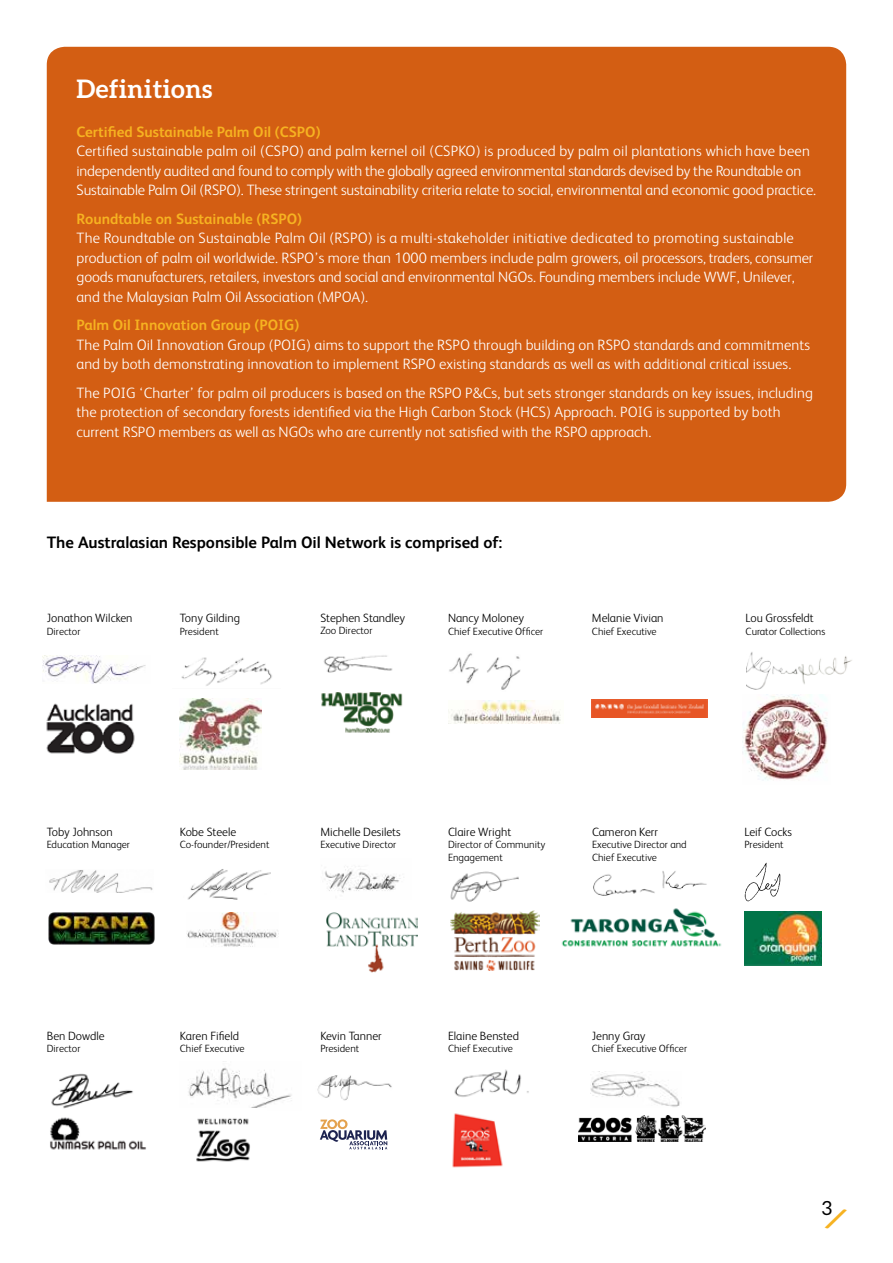
<style>
.page{position:relative;width:893px;height:1263px;background:#fff}
.page>*{position:absolute;margin:0;border:0;box-sizing:border-box;transform-origin:0 0}
.t1{font:700 25.5px "Aleo";letter-spacing:.02em;color:#fff}
.t2{font:19.5px "Aleo";color:#000}
.t3{font:700 16.5px "FS Albert";color:#000}
.t4{font:300 15px/19.5px "FS Albert";color:#fff}
.t5{font:700 15px "FS Albert";color:#f6b221}
.t6{font:300 12px "FS Albert";color:#000}
.t7{font:300 10.5px/12.6px "FS Albert";color:#000}
</style>
<div class="page">
<div style="left:47px;top:47px;width:799px;height:455px;background:#d35e13"></div>
<img style="left:181px;top:657px;width:91px;height:29px">
<img style="left:180px;top:699px;width:82px;height:71px">
<img style="left:449px;top:653px;width:72px;height:37px">
<img style="left:448px;top:700px;width:113px;height:23px">
<img style="left:592px;top:699px;width:115px;height:18px">
<img style="left:42px;top:655px;width:104px;height:28px">
<img style="left:46px;top:703px;width:89px;height:51px">
<img style="left:742px;top:694px;width:86px;height:87px">
<img style="left:747px;top:652px;width:105px;height:37px">
<img style="left:49px;top:870px;width:104px;height:22px">
<img style="left:48px;top:912px;width:107px;height:32px">
<img style="left:187px;top:869px;width:83px;height:31px">
<img style="left:186px;top:912px;width:93px;height:35px">
<img style="left:324px;top:866px;width:77px;height:27px">
<img style="left:326px;top:912px;width:91px;height:60px">
<img style="left:744px;top:862px;width:37px;height:39px">
<img style="left:745px;top:912px;width:77px;height:53px">
<img style="left:450px;top:871px;width:69px;height:31px">
<img style="left:450px;top:911px;width:90px;height:59px">
<img style="left:593px;top:871px;width:114px;height:25px">
<img style="left:561px;top:908px;width:161px;height:39px">
<img style="left:51px;top:1073px;width:82px;height:36px">
<img style="left:50px;top:1117px;width:96px;height:33px">
<img style="left:454px;top:1069px;width:75px;height:28px">
<img style="left:452px;top:1113px;width:51px;height:55px">
<img style="left:323px;top:655px;width:70px;height:18px">
<img style="left:321px;top:692px;width:82px;height:41px">
<img style="left:188px;top:1061px;width:104px;height:47px">
<img style="left:196px;top:1118px;width:54px;height:44px">
<img style="left:317px;top:1075px;width:75px;height:25px">
<svg style="left:320px;top:1119px;width:67px;height:30px"></svg>
<img style="left:591px;top:1071px;width:89px;height:36px">
<img style="left:578px;top:1115px;width:128px;height:26px">
<h1 class="t1" style="left:77px;top:74px;width:137px">Definitions</h1>
<p class="t5" style="left:77px;top:121px;width:246px">Certified Sustainable Palm Oil (CSPO)</p>
<p class="t4" style="left:77px;top:141px;width:741px">Certified sustainable palm oil (CSPO) and palm kernel oil (CSPKO) is produced by palm oil plantations which have been independently audited and found to comply with the globally agreed environmental standards devised by the Roundtable on<br>Sustainable Palm Oil (RSPO). These stringent sustainability criteria relate to social, environmental and economic good practice.</p>
<p class="t5" style="left:77px;top:208px;width:227px">Roundtable on Sustainable (RSPO)</p>
<p class="t4" style="left:77px;top:228px;width:738px">The Roundtable on Sustainable Palm Oil (RSPO) is a multi-stakeholder initiative dedicated to promoting sustainable production of palm oil worldwide. RSPO’s more than 1000 members include palm growers, oil processors, traders, consumer goods manufacturers, retailers, investors and social and environmental NGOs. Founding members include WWF, Unilever, and the Malaysian Palm Oil Association (MPOA).</p>
<p class="t5" style="left:77px;top:315px;width:224px">Palm Oil Innovation Group (POIG)</p>
<p class="t4" style="left:77px;top:334px;width:735px">The Palm Oil Innovation Group (POIG) aims to support the RSPO through building on RSPO standards and commitments and by both demonstrating innovation to implement RSPO existing standards as well as with additional critical issues.</p>
<p class="t4" style="left:77px;top:382px;width:738px">The POIG ‘Charter’ for palm oil producers is based on the RSPO P&amp;Cs, but sets stronger standards on key issues, including the protection of secondary forests identified via the High Carbon Stock (HCS) Approach. POIG is supported by both current RSPO members as well as NGOs who are currently not satisfied with the RSPO approach.</p>
<p class="t3" style="left:47px;top:531px;width:457px">The Australasian Responsible Palm Oil Network is comprised of:</p>
<p class="t6" style="left:47px;top:610px;width:87px">Jonathon Wilcken</p>
<p class="t7" style="left:47px;top:624px;width:35px">Director</p>
<p class="t6" style="left:180px;top:610px;width:62px">Tony Gilding</p>
<p class="t7" style="left:180px;top:624px;width:40px">President</p>
<p class="t6" style="left:320px;top:610px;width:86px">Stephen Standley</p>
<p class="t7" style="left:320px;top:624px;width:54px">Zoo Director</p>
<p class="t6" style="left:448px;top:610px;width:78px">Nancy Moloney</p>
<p class="t7" style="left:448px;top:624px;width:97px">Chief Executive Officer</p>
<p class="t6" style="left:592px;top:610px;width:73px">Melanie Vivian</p>
<p class="t7" style="left:592px;top:624px;width:66px">Chief Executive</p>
<p class="t6" style="left:746px;top:610px;width:70px">Lou Grossfeldt</p>
<p class="t7" style="left:746px;top:624px;width:81px">Curator Collections</p>
<p class="t6" style="left:47px;top:824px;width:67px">Toby Johnson</p>
<p class="t7" style="left:47px;top:838px;width:85px">Education Manager</p>
<p class="t6" style="left:180px;top:824px;width:58px">Kobe Steele</p>
<p class="t7" style="left:180px;top:838px;width:91px">Co-founder/President</p>
<p class="t6" style="left:320px;top:824px;width:82px">Michelle Desilets</p>
<p class="t7" style="left:320px;top:838px;width:78px">Executive Director</p>
<p class="t6" style="left:448px;top:824px;width:65px">Claire Wright</p>
<p class="t7" style="left:448px;top:838px;width:99px">Director of Community<br>Engagement</p>
<p class="t6" style="left:592px;top:824px;width:67px">Cameron Kerr</p>
<p class="t7" style="left:592px;top:838px;width:96px">Executive Director and<br>Chief Executive</p>
<p class="t6" style="left:745px;top:824px;width:49px">Leif Cocks</p>
<p class="t7" style="left:745px;top:838px;width:40px">President</p>
<p class="t6" style="left:47px;top:1028px;width:60px">Ben Dowdle</p>
<p class="t7" style="left:47px;top:1042px;width:35px">Director</p>
<p class="t6" style="left:180px;top:1028px;width:61px">Karen Fifield</p>
<p class="t7" style="left:180px;top:1042px;width:66px">Chief Executive</p>
<p class="t6" style="left:320px;top:1028px;width:63px">Kevin Tanner</p>
<p class="t7" style="left:320px;top:1042px;width:40px">President</p>
<p class="t6" style="left:448px;top:1028px;width:73px">Elaine Bensted</p>
<p class="t7" style="left:448px;top:1042px;width:66px">Chief Executive</p>
<p class="t6" style="left:592px;top:1028px;width:55px">Jenny Gray</p>
<p class="t7" style="left:592px;top:1042px;width:97px">Chief Executive Officer</p>
<h2 class="t2" style="left:822px;top:1197px;width:12px">3</h2>
</div>
